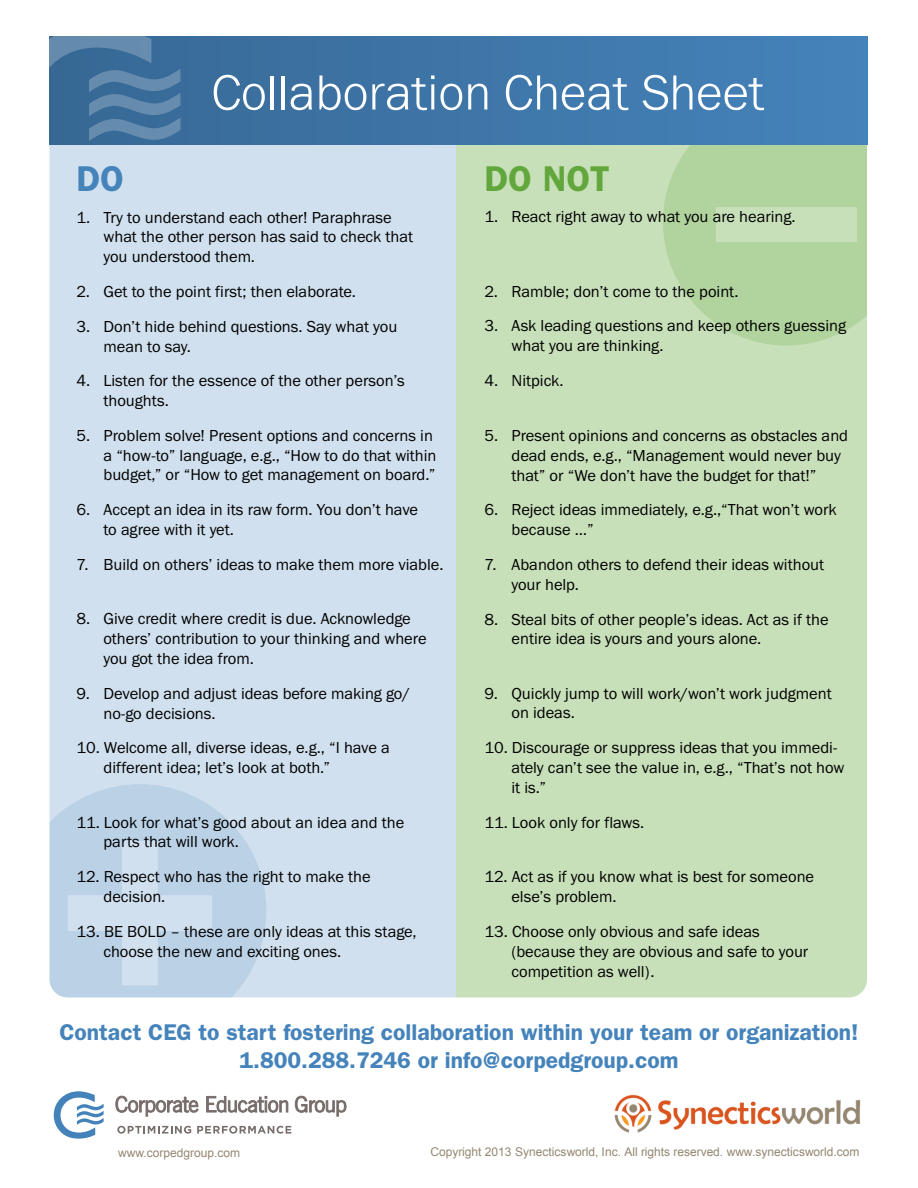
<style>
.page{position:relative;width:918px;height:1188px;background:#fff}
.page>*{position:absolute;margin:0;border:0;box-sizing:border-box;transform-origin:0 0}
.t1{font:300 51px "Franklin Gothic URW";color:#fff}
.t2{font:600 36px "Franklin Gothic";color:#62a73b}
.t3{font:600 36px "Franklin Gothic";color:#4583bb}
.t4{font:600 22.8px/27.5px "Franklin Gothic";color:#4583bb;text-align:center}
.t5{font:16.5px/19.8px "Franklin Gothic URW Boo";color:#000}
.t6{font:12px "Arial";color:#948671}
</style>
<div class="page">
<div style="left:50px;top:145px;width:406px;height:852px;background:#d1e0ee"></div>
<div style="left:456px;top:145px;width:411px;height:852px;background:#c8e0ba"></div>
<svg style="left:50px;top:784px;width:216px;height:213px;background:#c1d5e8"></svg>
<svg style="left:663px;top:145px;width:204px;height:201px;background:#b6d6a3"></svg>
<img style="left:614px;top:1094px;width:247px;height:39px">
<div style="left:50px;top:37px;width:817px;height:108px;background:linear-gradient(to right,#376894,#4583bb)"></div>
<svg style="left:49px;top:36px;width:132px;height:106px;background:#48759f"></svg>
<svg style="left:54px;top:1091px;width:50px;height:48px"></svg>
<svg style="left:116px;top:1096px;width:82px;height:20px"></svg>
<svg style="left:206px;top:1096px;width:82px;height:16px"></svg>
<svg style="left:295px;top:1096px;width:51px;height:20px"></svg>
<svg style="left:117px;top:1126px;width:74px;height:8px"></svg>
<svg style="left:197px;top:1126px;width:94px;height:8px"></svg>
<h1 class="t1" style="left:212px;top:61px;width:554px">Collaboration Cheat Sheet</h1>
<h2 class="t3" style="left:76px;top:157px;width:49px">DO</h2>
<h2 class="t2" style="left:484px;top:157px;width:127px">DO NOT</h2>
<p class="t5" style="left:104px;top:207px;width:311px;text-indent:-27px">1. Try to understand each other! Paraphrase what the other person has said to check that you understood them.</p>
<p class="t5" style="left:76px;top:281px;width:281px">2. Get to the point first; then elaborate.</p>
<p class="t5" style="left:104px;top:316px;width:295px;text-indent:-27px">3. Don’t hide behind questions. Say what you mean to say.</p>
<p class="t5" style="left:103px;top:371px;width:303px;text-indent:-27px">4. Listen for the essence of the other person’s thoughts.</p>
<p class="t5" style="left:104px;top:425px;width:335px;text-indent:-27px">5. Problem solve! Present options and concerns in a “how-to” language, e.g., “How to do that within budget,” or “How to get management on board.”</p>
<p class="t5" style="left:104px;top:500px;width:316px;text-indent:-27px">6. Accept an idea in its raw form. You don’t have to agree with it yet.</p>
<p class="t5" style="left:76px;top:554px;width:368px">7. Build on others’ ideas to make them more viable.</p>
<p class="t5" style="left:104px;top:609px;width:325px;text-indent:-27px">8. Give credit where credit is due. Acknowledge others’ contribution to your thinking and where you got the idea from.</p>
<p class="t5" style="left:104px;top:683px;width:308px;text-indent:-27px">9. Develop and adjust ideas before making go/ no-go decisions.</p>
<p class="t5" style="left:104px;top:738px;width:288px;text-indent:-27px">10. Welcome all, diverse ideas, e.g., “I have a different idea; let’s look at both.”</p>
<p class="t5" style="left:104px;top:812px;width:302px;text-indent:-27px">11. Look for what’s good about an idea and the parts that will work.</p>
<p class="t5" style="left:103px;top:866px;width:269px;text-indent:-27px">12. Respect who has the right to make the decision.</p>
<p class="t5" style="left:104px;top:921px;width:315px;text-indent:-27px">13. BE BOLD – these are only ideas at this stage, choose the new and exciting ones.</p>
<p class="t5" style="left:484px;top:207px;width:313px">1. React right away to what you are hearing.</p>
<p class="t5" style="left:484px;top:281px;width:256px">2. Ramble; don’t come to the point.</p>
<p class="t5" style="left:511px;top:316px;width:336px;text-indent:-27px">3. Ask leading questions and keep others guessing what you are thinking.</p>
<p class="t5" style="left:484px;top:371px;width:81px">4. Nitpick.</p>
<p class="t5" style="left:511px;top:425px;width:338px;text-indent:-27px">5. Present opinions and concerns as obstacles and dead ends, e.g., “Management would never buy that” or “We don’t have the budget for that!”</p>
<p class="t5" style="left:511px;top:500px;width:327px;text-indent:-27px">6. Reject ideas immediately, e.g.,“That won’t work because …”</p>
<p class="t5" style="left:511px;top:554px;width:314px;text-indent:-27px">7. Abandon others to defend their ideas without your help.</p>
<p class="t5" style="left:511px;top:609px;width:319px;text-indent:-27px">8. Steal bits of other people’s ideas. Act as if the entire idea is yours and yours alone.</p>
<p class="t5" style="left:511px;top:683px;width:322px;text-indent:-27px">9. Quickly jump to will work/won’t work judgment on ideas.</p>
<p class="t5" style="left:511px;top:738px;width:334px;text-indent:-27px">10. Discourage or suppress ideas that you immedi&shy;ately can’t see the value in, e.g., “That’s not how it is.”</p>
<p class="t5" style="left:484px;top:812px;width:161px">11. Look only for flaws.</p>
<p class="t5" style="left:511px;top:867px;width:304px;text-indent:-27px">12. Act as if you know what is best for someone else’s problem.</p>
<p class="t5" style="left:511px;top:921px;width:298px;text-indent:-27px">13. Choose only obvious and safe ideas (because they are obvious and safe to your competition as well).</p>
<h3 class="t4" style="left:59px;top:1019px;width:801px">Contact CEG to start fostering collaboration within your team or organization!<br>1.800.288.7246 or info@corpedgroup.com</h3>
<p class="t6" style="left:118px;top:1145px;width:124px">www.corpedgroup.com</p>
<p class="t6" style="left:431px;top:1144px;width:430px">Copyright 2013 Synecticsworld, Inc. All rights reserved. www.synecticsworld.com</p>
</div>
